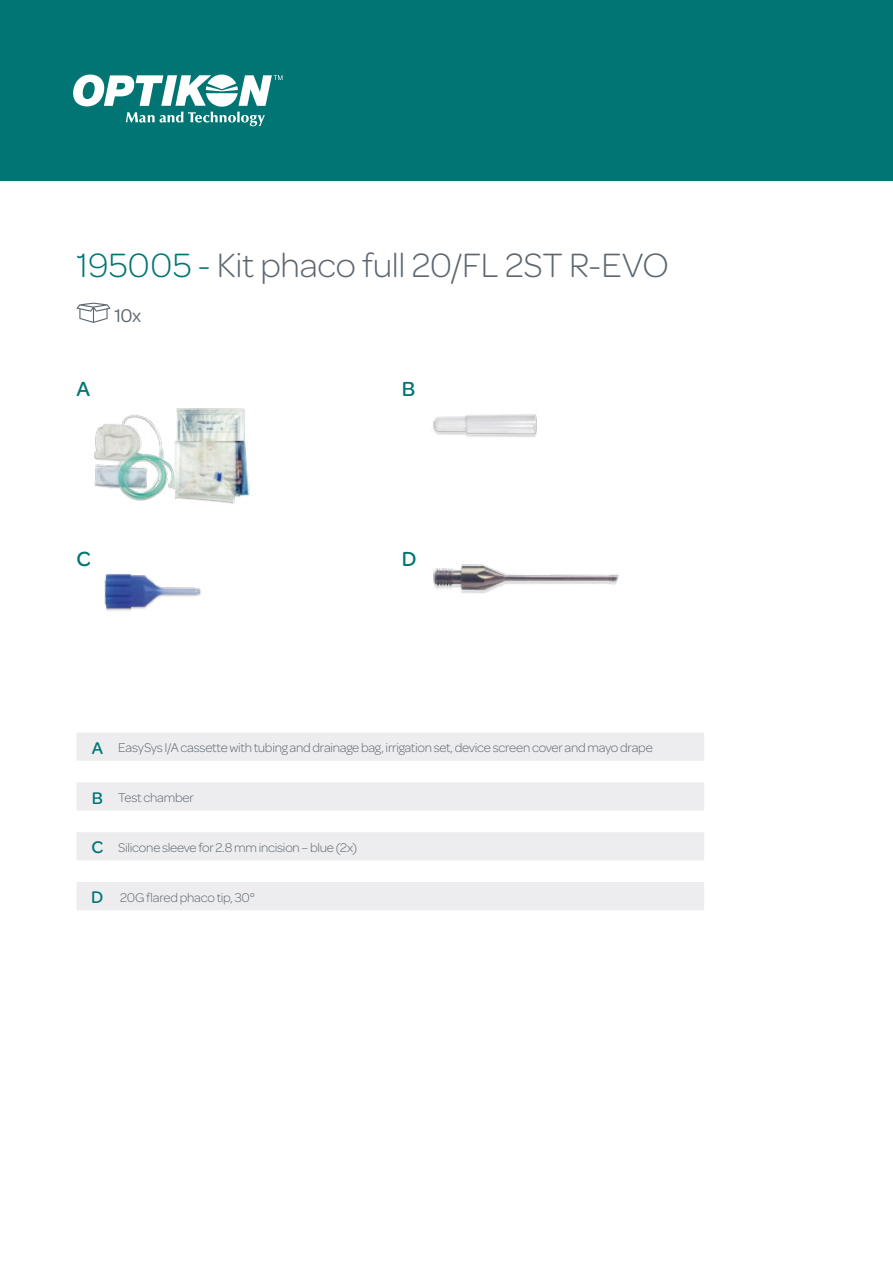
<style>
.page{position:relative;width:893px;height:1263px;background:#fff}
.page>*{position:absolute;margin:0;border:0;box-sizing:border-box;transform-origin:0 0}
.t1{font:300 36px "Omnes";letter-spacing:-.01em;color:#5d6770}
.t2{font:500 21.75px "Omnes";color:#007574}
.t3{font:19.65px "Omnes";color:#5d6770}
.t4{font:300 13.5px "Omnes";letter-spacing:-.02em;color:#5d6770}
.s1{color:#007574}
.s2{font-weight:500;font-size:18px;color:#007574}
</style>
<div class="page">
<div style="left:0;top:0;width:893px;height:180px;background:#007574"></div>
<svg style="left:73px;top:74px;width:209px;height:52px"></svg>
<svg style="left:77px;top:303px;width:33px;height:20px"></svg>
<svg style="left:77px;top:733px;width:627px;height:177px;fill:#ededef"></svg>
<img style="left:94px;top:408px;width:156px;height:96px">
<img style="left:433px;top:414px;width:104px;height:23px">
<img style="left:433px;top:564px;width:186px;height:30px">
<img style="left:104px;top:574px;width:98px;height:37px">
<h1 class="t1" style="left:77px;top:245px;width:594px"><span class="s1">195005 -</span> Kit phaco full 20/FL 2ST R-EVO</h1>
<h3 class="t3" style="left:114px;top:302px;width:29px">10x</h3>
<h2 class="t2" style="left:77px;top:376px;width:15px">A</h2>
<h2 class="t2" style="left:77px;top:547px;width:16px">C</h2>
<h2 class="t2" style="left:402px;top:376px;width:15px">B</h2>
<h2 class="t2" style="left:402px;top:547px;width:16px">D</h2>
<p class="t4" style="left:92px;top:740px;width:563px"><span class="s2">A</span> EasySys I/A cassette with tubing and drainage bag, irrigation set, device screen cover and mayo drape</p>
<p class="t4" style="left:92px;top:790px;width:103px"><span class="s2">B</span> Test chamber</p>
<p class="t4" style="left:91px;top:840px;width:267px"><span class="s2">C</span> Silicone sleeve for 2.8 mm incision – blue (2x)</p>
<p class="t4" style="left:91px;top:890px;width:165px"><span class="s2">D</span> 20G flared phaco tip, 30°</p>
</div>
